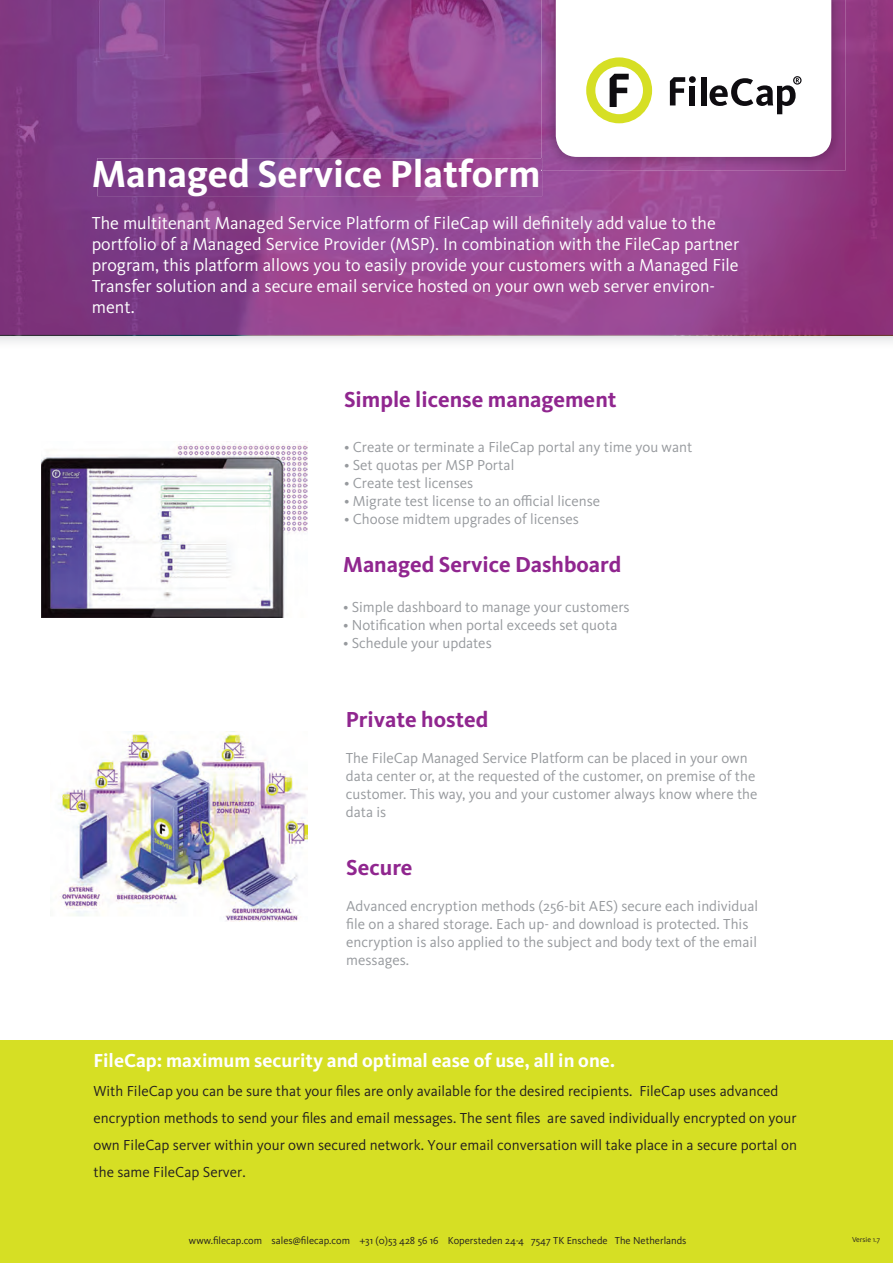
<style>
.page{position:relative;width:893px;height:1263px;background:#fff}
.page>*{position:absolute;margin:0;border:0;box-sizing:border-box;transform-origin:0 0}
.t1{font:700 39px "Kievit Pro";color:#fff}
.t2{font:700 22.5px "Kievit Pro";color:#90268f}
.t3{font:700 19.5px "Kievit Pro";color:#fff}
.t4{font:18px/21px "Kievit Pro";color:#fff}
.t5{font:15px/18px "Kievit Pro";color:#979a9e}
.t6{font:15px/27px "Kievit Pro";color:#231f20}
.t7{font:10.5px "Kievit Pro";color:#231f20}
.t8{font:7.5px "Kievit Pro";color:#231f20}
</style>
<div class="page">
<div style="left:0;top:1040px;width:893px;height:223px;background:#d6df24"></div>
<img style="left:0;top:0;width:893px;height:342px">
<img style="left:97px;top:158px;width:445px;height:38px">
<img style="left:542px;top:0;width:303px;height:171px">
<svg style="left:542px;top:158px;width:1px;height:13px"></svg>
<svg style="left:556px;top:0;width:275px;height:157px"></svg>
<img style="left:42px;top:441px;width:265px;height:177px">
<img style="left:58px;top:733px;width:249px;height:189px">
<h1 class="t1" style="left:92px;top:150px;width:450px">Managed Service Platform</h1>
<p class="t4" style="left:92px;top:212px;width:649px">The multitenant Managed Service Platform of FileCap will definitely add value to the portfolio of a Managed Service Provider (MSP). In combination with the FileCap partner program, this platform allows you to easily provide your customers with a Managed File Transfer solution and a secure email service hosted on your own web server environ&shy;ment.</p>
<h2 class="t2" style="left:344px;top:386px;width:274px">Simple license management</h2>
<p class="t5" style="left:344px;top:438px;width:350px">• Create or terminate a FileCap portal any time you want</p>
<p class="t5" style="left:344px;top:456px;width:172px">• Set quotas per MSP Portal</p>
<p class="t5" style="left:344px;top:474px;width:131px">• Create test licenses</p>
<p class="t5" style="left:344px;top:492px;width:257px">• Migrate test license to an official license</p>
<p class="t5" style="left:344px;top:510px;width:236px">• Choose midtem upgrades of licenses</p>
<h2 class="t2" style="left:343px;top:551px;width:280px">Managed Service Dashboard</h2>
<p class="t5" style="left:343px;top:597px;width:288px">• Simple dashboard to manage your customers</p>
<p class="t5" style="left:343px;top:615px;width:276px">• Notification when portal exceeds set quota</p>
<p class="t5" style="left:343px;top:633px;width:150px">• Schedule your updates</p>
<h2 class="t2" style="left:346px;top:706px;width:144px">Private hosted</h2>
<p class="t5" style="left:346px;top:749px;width:413px">The FileCap Managed Service Platform can be placed in your own data center or, at the requested of the customer, on premise of the customer. This way, you and your customer always know where the data is</p>
<h2 class="t2" style="left:346px;top:854px;width:68px">Secure</h2>
<p class="t5" style="left:346px;top:897px;width:413px">Advanced encryption methods (256-bit AES) secure each individual file on a shared storage. Each up- and download is protected. This encryption is also applied to the subject and body text of the email messages.</p>
<h3 class="t3" style="left:94px;top:1049px;width:523px">FileCap: maximum security and optimal ease of use, all in one.</h3>
<p class="t6" style="left:94px;top:1078px;width:705px">With FileCap you can be sure that your files are only available for the desired recipients. FileCap uses advanced encryption methods to send your files and email messages. The sent files are saved individually encrypted on your own FileCap server within your own secured network. Your email conversation will take place in a secure portal on the same FileCap Server.</p>
<p class="t7" style="left:189px;top:1234px;width:499px">www.filecap.com sales@filecap.com +31 (0)53 428 56 16 Kopersteden 24-4 7547 TK Enschede The Netherlands</p>
<p class="t8" style="left:852px;top:1235px;width:30px">Versie 1.7</p>
</div>
